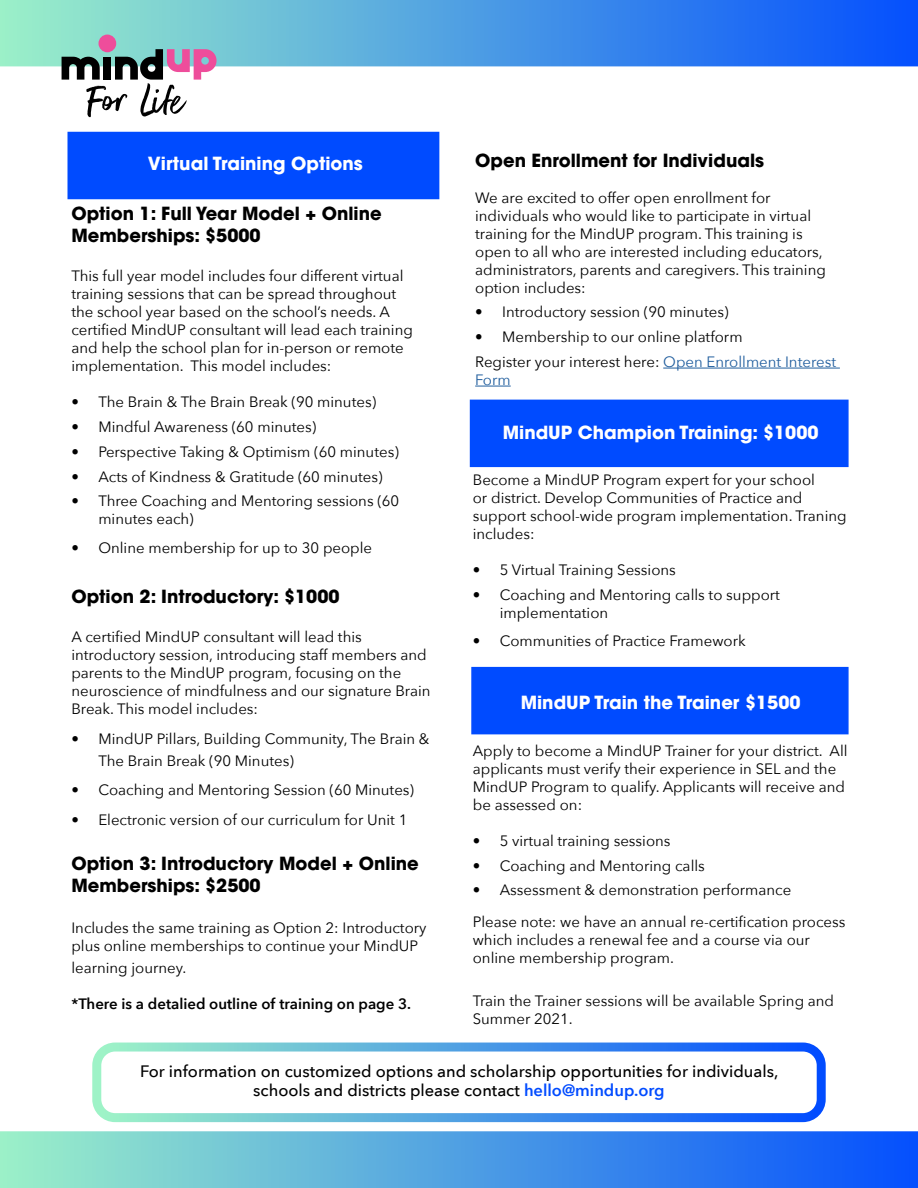
<style>
.page{position:relative;width:918px;height:1188px;background:#fff}
.page>*{position:absolute;margin:0;border:0;box-sizing:border-box;transform-origin:0 0}
.t1{font:700 18px/21.6px "ITC Avant Garde Std";color:#000}
.t2{font:700 18px "ITC Avant Garde Std";color:#fff}
.t3{font:500 16.5px/19.8px "Avenir Next";color:#000;text-align:center}
.t4{font:15px/18px "Avenir Next";color:#000}
.t5{font:600 15px "Avenir Next";color:#000}
.t6{font:15px "Avenir Next";color:#215e9e}
.s1{color:#215e9e}
.s2{font-weight:600;color:#004bff}
</style>
<div class="page">
<svg style="left:0;top:1131px;width:918px;height:57px;background:#50a0e2"></svg>
<svg style="left:0;top:0;width:918px;height:66px;background:#4d9de3"></svg>
<div style="left:470px;top:400px;width:379px;height:67px;background:#004bff"></div>
<div style="left:92px;top:1043px;width:734px;height:79px;border:9px solid #fff;border-radius:18px"></div>
<div style="left:68px;top:132px;width:371px;height:67px;background:#004bff"></div>
<div style="left:471px;top:667px;width:378px;height:67px;background:#004bff"></div>
<div style="left:98px;top:35px;width:18px;height:17px;background:#ee4d9b;border-radius:50%"></div>
<svg style="left:62px;top:49px;width:155px;height:68px"></svg>
<hr style="left:663px;top:368px;width:177px;height:1px;background:#215e9e">
<hr style="left:475px;top:386px;width:36px;height:1px;background:#215e9e">
<p class="t2" style="left:148px;top:152px;width:216px">Virtual Training Options</p>
<p class="t1" style="left:71px;top:203px;width:312px">Option 1: Full Year Model + Online<br>Memberships: $5000</p>
<p class="t4" style="left:71px;top:267px;width:343px">This full year model includes four different virtual training sessions that can be spread throughout the school year based on the school’s needs. A certified MindUP consultant will lead each training and help the school plan for in-person or remote implementation. This model includes:</p>
<p class="t4" style="left:71px;top:393px;width:306px">• The Brain &amp; The Brain Break (90 minutes)</p>
<p class="t4" style="left:71px;top:417px;width:246px">• Mindful Awareness (60 minutes)</p>
<p class="t4" style="left:71px;top:442px;width:329px">• Perspective Taking &amp; Optimism (60 minutes)</p>
<p class="t4" style="left:71px;top:467px;width:313px">• Acts of Kindness &amp; Gratitude (60 minutes)</p>
<p class="t4" style="left:98px;top:492px;width:302px;text-indent:-27px">• Three Coaching and Mentoring sessions (60 minutes each)</p>
<p class="t4" style="left:71px;top:538px;width:302px">• Online membership for up to 30 people</p>
<p class="t1" style="left:71px;top:585px;width:270px">Option 2: Introductory: $1000</p>
<p class="t4" style="left:71px;top:627px;width:361px">A certified MindUP consultant will lead this introductory session, introducing staff members and parents to the MindUP program, focusing on the neuroscience of mindfulness and our signature Brain Break. This model includes:</p>
<p class="t4" style="left:98px;top:726px;width:333px;line-height:22.5px;text-indent:-27px">• MindUP Pillars, Building Community, The Brain &amp;<br>The Brain Break (90 Minutes)</p>
<p class="t4" style="left:71px;top:780px;width:344px">• Coaching and Mentoring Session (60 Minutes)</p>
<p class="t4" style="left:71px;top:810px;width:338px">• Electronic version of our curriculum for Unit 1</p>
<p class="t1" style="left:71px;top:852px;width:349px;line-height:22.5px">Option 3: Introductory Model + Online<br>Memberships: $2500</p>
<p class="t4" style="left:71px;top:918px;width:357px">Includes the same training as Option 2: Introductory plus online memberships to continue your MindUP</p>
<p class="t4" style="left:71px;top:958px;width:117px">learning journey.</p>
<p class="t5" style="left:71px;top:991px;width:341px">*There is a detalied outline of training on page 3.</p>
<p class="t1" style="left:475px;top:149px;width:291px">Open Enrollment for Individuals</p>
<p class="t4" style="left:475px;top:188px;width:352px">We are excited to offer open enrollment for individuals who would like to participate in virtual training for the MindUP program. This training is open to all who are interested including educators, administrators, parents and caregivers. This training option includes:</p>
<p class="t4" style="left:475px;top:303px;width:255px">• Introductory session (90 minutes)</p>
<p class="t4" style="left:475px;top:324px;width:362px;line-height:24.8px">• Membership to our online platform<br>Register your interest here: <span class="s1">Open Enrollment Interest</span></p>
<p class="t6" style="left:475px;top:367px;width:37px">Form</p>
<p class="t2" style="left:503px;top:420px;width:317px">MindUP Champion Training: $1000</p>
<p class="t4" style="left:473px;top:470px;width:375px">Become a MindUP Program expert for your school<br>or district. Develop Communities of Practice and support school-wide program implementation. Traning includes:</p>
<p class="t4" style="left:473px;top:560px;width:205px">• 5 Virtual Training Sessions</p>
<p class="t4" style="left:500px;top:585px;width:282px;text-indent:-27px">• Coaching and Mentoring calls to support implementation</p>
<p class="t4" style="left:473px;top:631px;width:274px">• Communities of Practice Framework</p>
<p class="t2" style="left:521px;top:691px;width:282px">MindUP Train the Trainer $1500</p>
<p class="t4" style="left:473px;top:741px;width:376px">Apply to become a MindUP Trainer for your district. All applicants must verify their experience in SEL and the MindUP Program to qualify. Applicants will receive and be assessed on:</p>
<p class="t4" style="left:473px;top:831px;width:199px">• 5 virtual training sessions</p>
<p class="t4" style="left:473px;top:856px;width:234px">• Coaching and Mentoring calls</p>
<p class="t4" style="left:473px;top:874px;width:374px;line-height:31.5px">• Assessment &amp; demonstration performance<br>Please note: we have an annual re-certification process</p>
<p class="t4" style="left:473px;top:930px;width:339px">which includes a renewal fee and a course via our online membership program.</p>
<p class="t4" style="left:473px;top:991px;width:363px">Train the Trainer sessions will be available Spring and<br>Summer 2021.</p>
<p class="t3" style="left:140px;top:1060px;width:640px">For information on customized options and scholarship opportunities for individuals, schools and districts please contact <span class="s2">hello@mindup.org</span></p>
</div>
